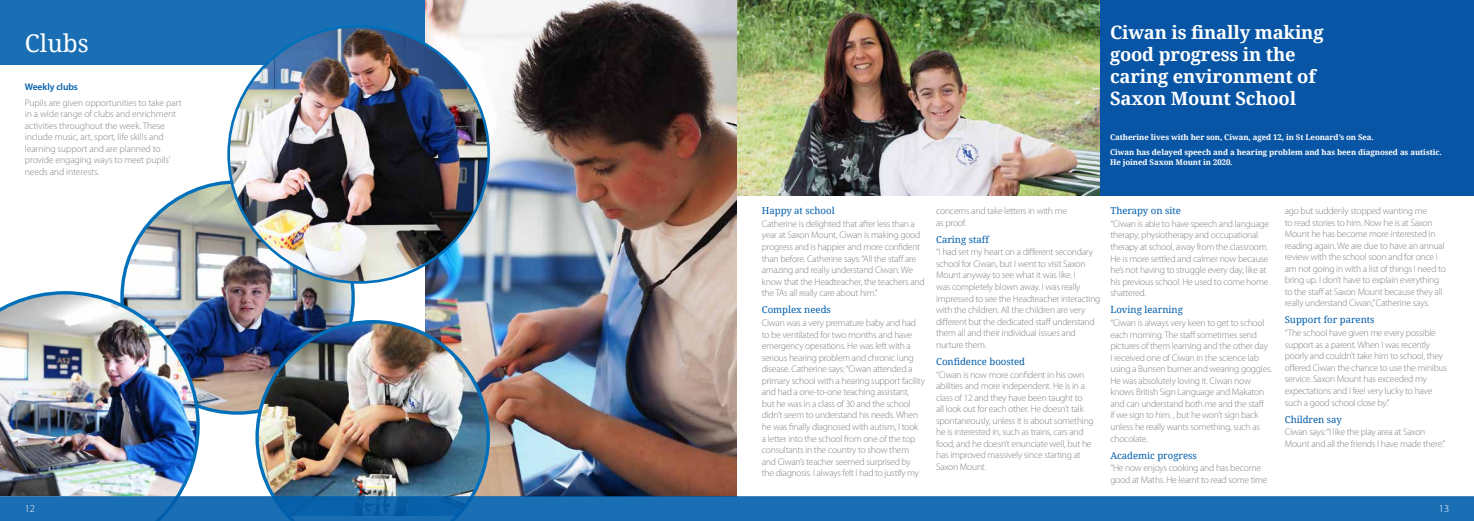
<style>
.page{position:relative;width:1474px;height:521px;background:#fff}
.page>*{position:absolute;margin:0;border:0;box-sizing:border-box;transform-origin:0 0}
.t1{font:24.32px "Droid Serif";color:#fff}
.t2{font:700 18.38px/21.9px "Droid Serif";letter-spacing:-.01em;color:#fff}
.t3{font:300 10.5px "Myriad Pro";color:#fff}
.t4{font:300 9.62px/11.5px "Myriad Pro";letter-spacing:-.025em;color:#808285}
.t5{font:600 9.62px "Myriad Pro";letter-spacing:-.01em;color:#005eac}
.t6{font:9.54px "Droid Serif";color:#005eac}
.t7{font:700 7.88px/15.5px "Droid Serif";letter-spacing:-.01em;color:#fff}
</style>
<div class="page">
<img style="left:122px;top:182px;width:231px;height:231px;border-radius:116px">
<div style="left:0;top:0;width:737px;height:64px;background:#1a6eb4"></div>
<img style="left:0;top:291px;width:200px;height:205px">
<img style="left:425px;top:0;width:312px;height:496px">
<img style="left:229px;top:26px;width:259px;height:256px">
<img style="left:255px;top:320px;width:235px;height:176px">
<img style="left:737px;top:0;width:363px;height:196px">
<div style="left:1100px;top:0;width:373px;height:196px;background:#0855a6"></div>
<svg style="left:0;top:496px;width:1473px;height:25px;background:#196db2"></svg>
<h1 class="t1" style="left:25px;top:27px;width:65px">Clubs</h1>
<p class="t5" style="left:25px;top:80px;width:55px">Weekly clubs</p>
<p class="t4" style="left:25px;top:97px;width:158px">Pupils are given opportunities to take part in a wide range of clubs and enrichment activities throughout the week. These include music, art, sport, life skills and learning support and are planned to provide engaging ways to meet pupils’ needs and interests.</p>
<h2 class="t2" style="left:1110px;top:21px;width:215px">Ciwan is finally making good progress in the caring environment of<br>Saxon Mount School</h2>
<p class="t7" style="left:1110px;top:129px;width:333px">Catherine lives with her son, Ciwan, aged 12, in St Leonard’s on Sea.<br>Ciwan has delayed speech and a hearing problem and has been diagnosed as autistic.</p>
<p class="t7" style="left:1110px;top:155px;width:124px">He joined Saxon Mount in 2020.</p>
<p class="t6" style="left:761px;top:204px;width:74px">Happy at school</p>
<p class="t4" style="left:761px;top:218px;width:164px">Catherine is delighted that after less than a year at Saxon Mount, Ciwan is making good progress and is happier and more confident than before. Catherine says: “All the staff are amazing and really understand Ciwan. We know that the Headteacher, the teachers and the TAs all really care about him.”</p>
<p class="t6" style="left:761px;top:303px;width:71px">Complex needs</p>
<p class="t4" style="left:761px;top:317px;width:165px">Ciwan was a very premature baby and had to be ventilated for two months and have emergency operations. He was left with a serious hearing problem and chronic lung disease. Catherine says: “Ciwan attended a primary school with a hearing support facility and had a one-to-one teaching assistant,<br>but he was in a class of 30 and the school didn’t seem to understand his needs. When he was finally diagnosed with autism, I took a letter into the school from one of the top consultants in the country to show them and Ciwan’s teacher seemed surprised by the diagnosis. I always felt I had to justify my</p>
<p class="t4" style="left:936px;top:205px;width:132px">concerns and take letters in with me as proof.</p>
<p class="t6" style="left:936px;top:232px;width:54px">Caring staff</p>
<p class="t4" style="left:936px;top:246px;width:166px">“I had set my heart on a different secondary school for Ciwan, but I went to visit Saxon Mount anyway to see what it was like. I<br>was completely blown away. I was really impressed to see the Headteacher interacting with the children. All the children are very different but the dedicated staff understand them all and their individual issues and nurture them.</p>
<p class="t6" style="left:936px;top:355px;width:91px">Confidence boosted</p>
<p class="t4" style="left:936px;top:369px;width:159px">“Ciwan is now more confident in his own abilities and more independent. He is in a class of 12 and they have been taught to<br>all look out for each other. He doesn’t talk spontaneously, unless it is about something he is interested in, such as trains, cars and food, and he doesn’t enunciate well, but he has improved massively since starting at Saxon Mount.</p>
<p class="t6" style="left:1110px;top:204px;width:72px">Therapy on site</p>
<p class="t4" style="left:1110px;top:218px;width:160px">“Ciwan is able to have speech and language therapy, physiotherapy and occupational therapy at school, away from the classroom.<br>He is more settled and calmer now because he’s not having to struggle every day, like at his previous school. He used to come home shattered.</p>
<p class="t6" style="left:1110px;top:303px;width:74px">Loving learning</p>
<p class="t4" style="left:1110px;top:317px;width:163px">“Ciwan is always very keen to get to school each morning. The staff sometimes send pictures of them learning and the other day I received one of Ciwan in the science lab using a Bunsen burner and wearing goggles.<br>He was absolutely loving it. Ciwan now knows British Sign Language and Makaton and can understand both me and the staff<br>if we sign to him. , but he won’t sign back unless he really wants something, such as chocolate.</p>
<p class="t6" style="left:1110px;top:448px;width:88px">Academic progress</p>
<p class="t4" style="left:1110px;top:462px;width:158px">“He now enjoys cooking and has become good at Maths. He learnt to read some time</p>
<p class="t4" style="left:1284px;top:205px;width:163px">ago but suddenly stopped wanting me<br>to read stories to him. Now he is at Saxon Mount he has become more interested in reading again. We are due to have an annual review with the school soon and for once I am not going in with a list of things I need to bring up. I don’t have to explain everything to the staff at Saxon Mount because they all really understand Ciwan,” Catherine says.</p>
<p class="t6" style="left:1284px;top:313px;width:91px">Support for parents</p>
<p class="t4" style="left:1284px;top:327px;width:164px">“The school have given me every possible support as a parent. When I was recently poorly and couldn’t take him to school, they offered Ciwan the chance to use the minibus service. Saxon Mount has exceeded my expectations and I feel very lucky to have such a good school close by.”</p>
<p class="t6" style="left:1284px;top:412px;width:59px">Children say</p>
<p class="t4" style="left:1284px;top:426px;width:162px">Ciwan says: “I like the play area at Saxon<br>Mount and all the friends I have made there.”</p>
<p class="t3" style="left:25px;top:502px;width:12px">12</p>
<p class="t3" style="left:1438px;top:502px;width:12px">13</p>
</div>
